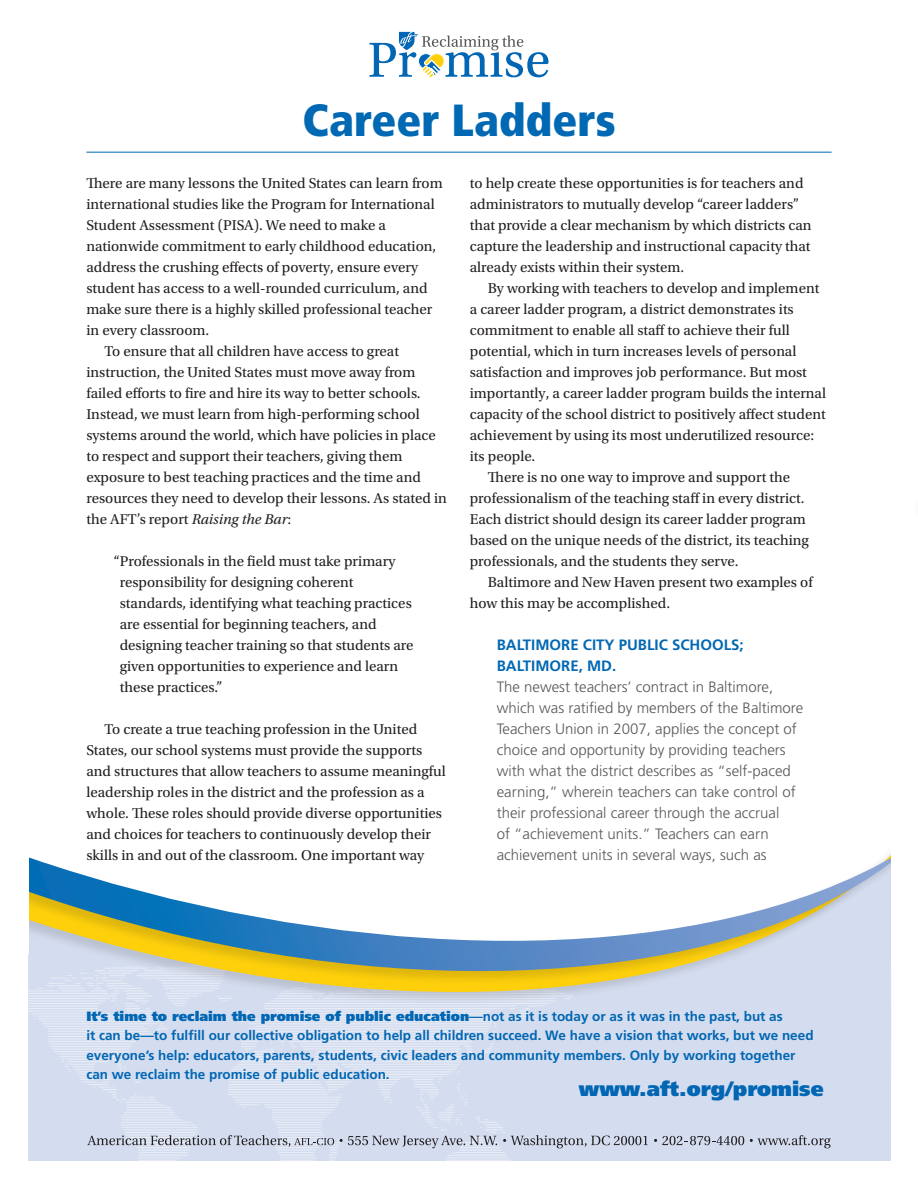
<style>
.page{position:relative;width:918px;height:1188px;background:#fff}
.page>*{position:absolute;margin:0;border:0;box-sizing:border-box;transform-origin:0 0}
.t1{font:900 condensed 45px "Frutiger LT Std";color:#0168b3}
.t2{font:900 20.4px "Frutiger LT Std";color:#0166b3}
.t3{font:15px/21px "Utopia Std";color:#231f20}
.t4{font:300 15px/21px "Frutiger LT Std";color:#57585a}
.t5{font:700 15px/21px "Frutiger LT Std";color:#0168b3}
.t6{font:700 13.5px/19.5px "Frutiger LT Std";color:#0166b3}
.s1{font-style:italic}
.s2{font-weight:900}
</style>
<div class="page">
<div style="left:589px;top:1027px;width:302px;height:134px;background:#d4ddef"></div>
<svg style="left:28px;top:1027px;width:561px;height:134px;background:#d6dfef"></svg>
<svg style="left:87px;top:1135px;width:247px;height:12px;background:#b3b9c7"></svg>
<svg style="left:340px;top:1136px;width:157px;height:12px;background:#b4bac9"></svg>
<svg style="left:503px;top:1135px;width:145px;height:13px;background:#b0b6c5"></svg>
<svg style="left:654px;top:1136px;width:90px;height:9px"></svg>
<svg style="left:750px;top:1135px;width:81px;height:13px"></svg>
<svg style="left:28px;top:1003px;width:863px;height:24px;background:#d7dff0"></svg>
<svg style="left:28px;top:853px;width:863px;height:150px"></svg>
<svg style="left:369px;top:32px;width:180px;height:46px"></svg>
<hr style="left:86px;top:152px;width:746px;height:1px;background:#0168b3">
<p class="t1" style="left:302px;top:93px;width:315px">Career Ladders</p>
<p class="t3" style="left:86px;top:173px;width:358px">There are many lessons the United States can learn from international studies like the Program for International Student Assessment (PISA). We need to make a nationwide commitment to early childhood education, address the crushing effects of poverty, ensure every student has access to a well-rounded curriculum, and make sure there is a highly skilled professional teacher in every classroom.</p>
<p class="t3" style="left:86px;top:341px;width:362px;text-indent:18px">To ensure that all children have access to great instruction, the United States must move away from failed efforts to fire and hire its way to better schools.<br>Instead, we must learn from high-performing school systems around the world, which have policies in place to respect and support their teachers, giving them exposure to best teaching practices and the time and resources they need to develop their lessons. As stated in the AFT’s report <span class="s1">Raising the Bar</span>:</p>
<p class="t3" style="left:120px;top:551px;width:295px;text-indent:-6px">“Professionals in the field must take primary responsibility for designing coherent standards, identifying what teaching practices are essential for beginning teachers, and designing teacher training so that students are given opportunities to experience and learn these practices.”</p>
<p class="t3" style="left:86px;top:719px;width:361px;text-indent:18px">To create a true teaching profession in the United States, our school systems must provide the supports and structures that allow teachers to assume meaningful leadership roles in the district and the profession as a whole. These roles should provide diverse opportunities and choices for teachers to continuously develop their skills in and out of the classroom. One important way</p>
<p class="t3" style="left:470px;top:173px;width:343px">to help create these opportunities is for teachers and administrators to mutually develop “career ladders” that provide a clear mechanism by which districts can capture the leadership and instructional capacity that already exists within their system.</p>
<p class="t3" style="left:470px;top:278px;width:358px;text-indent:18px">By working with teachers to develop and implement a career ladder program, a district demonstrates its commitment to enable all staff to achieve their full potential, which in turn increases levels of personal satisfaction and improves job performance. But most importantly, a career ladder program builds the internal capacity of the school district to positively affect student achievement by using its most underutilized resource: its people.</p>
<p class="t3" style="left:470px;top:467px;width:341px;text-indent:18px">There is no one way to improve and support the professionalism of the teaching staff in every district.<br>Each district should design its career ladder program based on the unique needs of the district, its teaching professionals, and the students they serve.</p>
<p class="t3" style="left:470px;top:572px;width:344px;text-indent:18px">Baltimore and New Haven present two examples of how this may be accomplished.</p>
<p class="t5" style="left:497px;top:634px;width:249px">BALTIMORE CITY PUBLIC SCHOOLS;<br>BALTIMORE, MD.</p>
<p class="t4" style="left:497px;top:677px;width:308px">The newest teachers’ contract in Baltimore, which was ratified by members of the Baltimore Teachers Union in 2007, applies the concept of choice and opportunity by providing teachers with what the district describes as “self-paced earning,” wherein teachers can take control of their professional career through the accrual<br>of “achievement units.” Teachers can earn achievement units in several ways, such as</p>
<p class="t6" style="left:86px;top:1007px;width:729px"><span class="s2">It’s time to reclaim the promise of public education</span>—not as it is today or as it was in the past, but as<br>it can be—to fulfill our collective obligation to help all children succeed. We have a vision that works, but we need everyone’s help: educators, parents, students, civic leaders and community members. Only by working together can we reclaim the promise of public education.</p>
<p class="t2" style="left:579px;top:1077px;width:246px">www.aft.org/promise</p>
</div>
